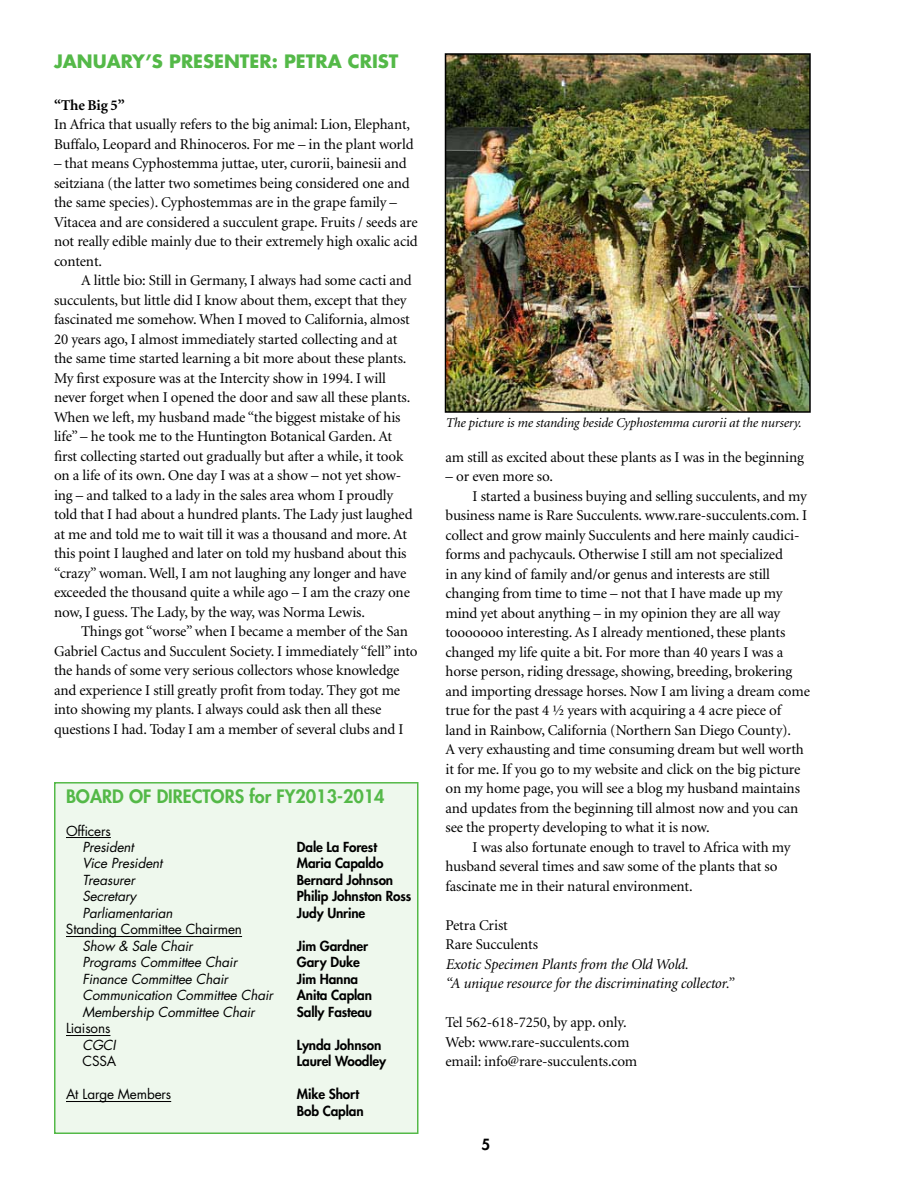
<style>
.page{position:relative;width:918px;height:1188px;background:#fff}
.page>*{position:absolute;margin:0;border:0;box-sizing:border-box;transform-origin:0 0}
.t1{font:800 18px "Futura";color:#54b948}
.t2{font:700 18px "Futura";color:#54b948}
.t3{font:15px/19.5px "Minion";letter-spacing:-.01em;color:#000}
.t4{font:italic 15px/19.5px "Minion";letter-spacing:-.01em;color:#000}
.t5{font:700 15px "Minion";letter-spacing:-.01em;color:#000}
.t6{font:800 15px "Futura";color:#000}
.t7{font:italic 13.5px "Futura";letter-spacing:-.01em;color:#000}
.t8{font:800 13.5px/16.5px "Futura";letter-spacing:-.01em;color:#000}
.t9{font:13.5px "Futura";letter-spacing:-.01em;color:#000}
.t10{font:italic 13.5px "Minion";letter-spacing:-.01em;color:#000}
</style>
<div class="page">
<div style="left:55px;top:783px;width:363px;height:350px;background:#eef8ed"></div>
<hr style="left:66px;top:837px;width:45px;height:1px;background:#000">
<hr style="left:66px;top:936px;width:176px;height:1px;background:#000">
<hr style="left:66px;top:1035px;width:44px;height:1px;background:#000">
<hr style="left:66px;top:1101px;width:105px;height:1px;background:#000">
<div style="left:54px;top:782px;width:364px;height:352px;border:2px solid #54b948"></div>
<img style="left:448px;top:56px;width:360px;height:354px">
<div style="left:445px;top:53px;width:366px;height:360px;border:2px solid #000"></div>
<p class="t2" style="left:54px;top:49px;width:343px">JANUARY’S PRESENTER: PETRA CRIST</p>
<p class="t5" style="left:54px;top:97px;width:72px">“The Big 5”</p>
<p class="t3" style="left:54px;top:115px;width:361px">In Africa that usually refers to the big animal: Lion, Elephant,<br>Buffalo, Leopard and Rhinoceros. For me – in the plant world</p>
<p class="t3" style="left:54px;top:154px;width:365px">– that means Cyphostemma juttae, uter, curorii, bainesii and seitziana (the latter two sometimes being considered one and the same species). Cyphostemmas are in the grape family – Vitacea and are considered a succulent grape. Fruits / seeds are not really edible mainly due to their extremely high oxalic acid content.</p>
<p class="t3" style="left:54px;top:271px;width:360px;text-indent:27px">A little bio: Still in Germany, I always had some cacti and succulents, but little did I know about them, except that they fascinated me somehow. When I moved to California, almost 20 years ago, I almost immediately started collecting and at the same time started learning a bit more about these plants.<br>My first exposure was at the Intercity show in 1994. I will never forget when I opened the door and saw all these plants.<br>When we left, my husband made “the biggest mistake of his life” – he took me to the Huntington Botanical Garden. At first collecting started out gradually but after a while, it took on a life of its own. One day I was at a show – not yet show&shy;ing – and talked to a lady in the sales area whom I proudly told that I had about a hundred plants. The Lady just laughed at me and told me to wait till it was a thousand and more. At this point I laughed and later on told my husband about this “crazy” woman. Well, I am not laughing any longer and have exceeded the thousand quite a while ago – I am the crazy one now, I guess. The Lady, by the way, was Norma Lewis.</p>
<p class="t3" style="left:54px;top:622px;width:365px;text-indent:27px">Things got “worse” when I became a member of the San Gabriel Cactus and Succulent Society. I immediately “fell” into the hands of some very serious collectors whose knowledge and experience I still greatly profit from today. They got me into showing my plants. I always could ask then all these questions I had. Today I am a member of several clubs and I</p>
<p class="t1" style="left:66px;top:784px;width:320px">Board of Directors for FY2013-2014</p>
<p class="t9" style="left:66px;top:821px;width:46px">Officers</p>
<p class="t7" style="left:82px;top:838px;width:53px">President</p>
<p class="t8" style="left:297px;top:839px;width:82px">Dale La Forest</p>
<p class="t7" style="left:82px;top:854px;width:81px">Vice President</p>
<p class="t8" style="left:297px;top:855px;width:88px">Maria Capaldo</p>
<p class="t7" style="left:82px;top:871px;width:54px">Treasurer</p>
<p class="t8" style="left:297px;top:872px;width:98px">Bernard Johnson</p>
<p class="t7" style="left:82px;top:887px;width:55px">Secretary</p>
<p class="t8" style="left:297px;top:888px;width:116px">Philip Johnston Ross</p>
<p class="t7" style="left:82px;top:904px;width:92px">Parliamentarian</p>
<p class="t8" style="left:297px;top:905px;width:70px">Judy Unrine</p>
<p class="t9" style="left:66px;top:920px;width:178px">Standing Committee Chairmen</p>
<p class="t7" style="left:82px;top:937px;width:112px">Show &amp; Sale Chair</p>
<p class="t8" style="left:297px;top:938px;width:73px">Jim Gardner</p>
<p class="t7" style="left:82px;top:953px;width:156px">Programs Committee Chair</p>
<p class="t8" style="left:297px;top:954px;width:65px">Gary Duke</p>
<p class="t7" style="left:82px;top:970px;width:147px">Finance Committee Chair</p>
<p class="t8" style="left:297px;top:971px;width:63px">Jim Hanna</p>
<p class="t7" style="left:82px;top:986px;width:192px">Communication Committee Chair</p>
<p class="t8" style="left:297px;top:987px;width:77px">Anita Caplan</p>
<p class="t7" style="left:82px;top:1003px;width:174px">Membership Committee Chair</p>
<p class="t8" style="left:297px;top:1003px;width:77px">Sally Fasteau</p>
<p class="t9" style="left:66px;top:1019px;width:46px">Liaisons</p>
<p class="t7" style="left:82px;top:1036px;width:35px">CGCI</p>
<p class="t8" style="left:297px;top:1036px;width:86px">Lynda Johnson</p>
<p class="t9" style="left:82px;top:1052px;width:35px">CSSA</p>
<p class="t8" style="left:297px;top:1053px;width:91px">Laurel Woodley</p>
<p class="t9" style="left:66px;top:1085px;width:107px">At Large Members</p>
<p class="t8" style="left:297px;top:1086px;width:68px">Mike Short<br>Bob Caplan</p>
<p class="t10" style="left:446px;top:416px;width:358px">The picture is me standing beside Cyphostemma curorii at the nursery.</p>
<p class="t3" style="left:446px;top:448px;width:360px">am still as excited about these plants as I was in the beginning</p>
<p class="t3" style="left:446px;top:467px;width:109px">– or even more so.</p>
<p class="t3" style="left:472px;top:487px;width:336px">I started a business buying and selling succulents, and my</p>
<p class="t3" style="left:446px;top:506px;width:363px">business name is Rare Succulents. www.rare-succulents.com. I</p>
<p class="t3" style="left:446px;top:526px;width:356px">collect and grow mainly Succulents and here mainly caudici-</p>
<p class="t3" style="left:446px;top:545px;width:339px">forms and pachycauls. Otherwise I still am not specialized</p>
<p class="t3" style="left:446px;top:565px;width:326px">in any kind of family and/or genus and interests are still</p>
<p class="t3" style="left:446px;top:584px;width:338px">changing from time to time – not that I have made up my</p>
<p class="t3" style="left:446px;top:604px;width:336px">mind yet about anything – in my opinion they are all way</p>
<p class="t3" style="left:446px;top:623px;width:341px">tooooooo interesting. As I already mentioned, these plants</p>
<p class="t3" style="left:446px;top:643px;width:339px">changed my life quite a bit. For more than 40 years I was a</p>
<p class="t3" style="left:446px;top:662px;width:348px">horse person, riding dressage, showing, breeding, brokering</p>
<p class="t3" style="left:446px;top:682px;width:366px">and importing dressage horses. Now I am living a dream come</p>
<p class="t3" style="left:446px;top:701px;width:337px">true for the past 4 ½ years with acquiring a 4 acre piece of</p>
<p class="t3" style="left:446px;top:721px;width:347px">land in Rainbow, California (Northern San Diego County).</p>
<p class="t3" style="left:446px;top:740px;width:360px">A very exhausting and time consuming dream but well worth</p>
<p class="t3" style="left:446px;top:760px;width:356px">it for me. If you go to my website and click on the big picture</p>
<p class="t3" style="left:446px;top:779px;width:356px">on my home page, you will see a blog my husband maintains</p>
<p class="t3" style="left:446px;top:799px;width:354px">and updates from the beginning till almost now and you can</p>
<p class="t3" style="left:446px;top:818px;width:266px">see the property developing to what it is now.</p>
<p class="t3" style="left:472px;top:838px;width:320px">I was also fortunate enough to travel to Africa with my</p>
<p class="t3" style="left:446px;top:857px;width:334px">husband several times and saw some of the plants that so</p>
<p class="t3" style="left:446px;top:877px;width:249px">fascinate me in their natural environment.</p>
<p class="t3" style="left:446px;top:916px;width:94px">Petra Crist<br>Rare Succulents</p>
<p class="t4" style="left:446px;top:955px;width:290px">Exotic Specimen Plants from the Old Wold.<br>“A unique resource for the discriminating collector.”</p>
<p class="t3" style="left:446px;top:1013px;width:193px">Tel 562-618-7250, by app. only.<br>Web: www.rare-succulents.com email: info@rare-succulents.com</p>
<p class="t6" style="left:482px;top:1135px;width:10px">5</p>
</div>
